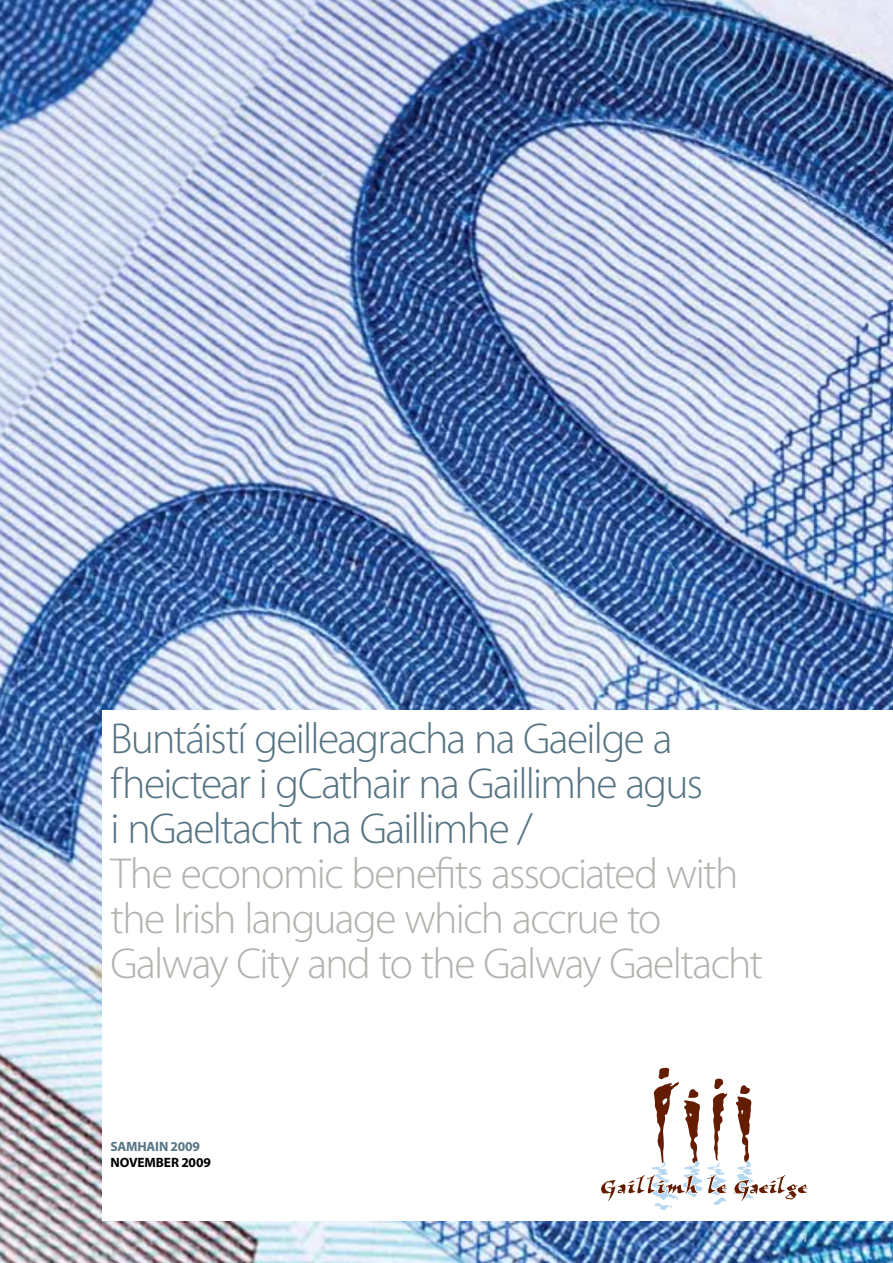
<style>
.page{position:relative;width:893px;height:1263px;background:#fff}
.page>*{position:absolute;margin:0;border:0;box-sizing:border-box;transform-origin:0 0}
.t1{font:300 43.5px/45px "Myriad Pro";letter-spacing:-.035em;color:#b2b3ad}
.t2{font:300 43.5px/45px "Myriad Pro";letter-spacing:-.04em;color:#567483}
.t3{font:700 13.5px "Myriad Pro";letter-spacing:-.005em;color:#000}
.t4{font:700 13.5px "Myriad Pro";letter-spacing:-.01em;color:#567483}
.t5{font:700 10.5px "Myriad Pro";color:#acbccd}
</style>
<div class="page">
<img style="left:0;top:0;width:893px;height:1263px">
<div style="left:102px;top:710px;width:791px;height:510px;background:#fff"></div>
<svg style="left:601px;top:1068px;width:207px;height:142px"></svg>
<p class="t2" style="left:111px;top:717px;width:594px">Buntáistí geilleagracha na Gaeilge a fheictear i gCathair na Gaillimhe agus i nGaeltacht na Gaillimhe /</p>
<p class="t1" style="left:111px;top:852px;width:654px">The economic benefits associated with the Irish language which accrue to<br>Galway City and to the Galway Gaeltacht</p>
<p class="t4" style="left:111px;top:1137px;width:91px">SAMHAIN 2009</p>
<p class="t3" style="left:111px;top:1154px;width:102px">NOVEMBER 2009</p>
<p class="t5" style="left:802px;top:1232px;width:7px">1</p>
</div>
